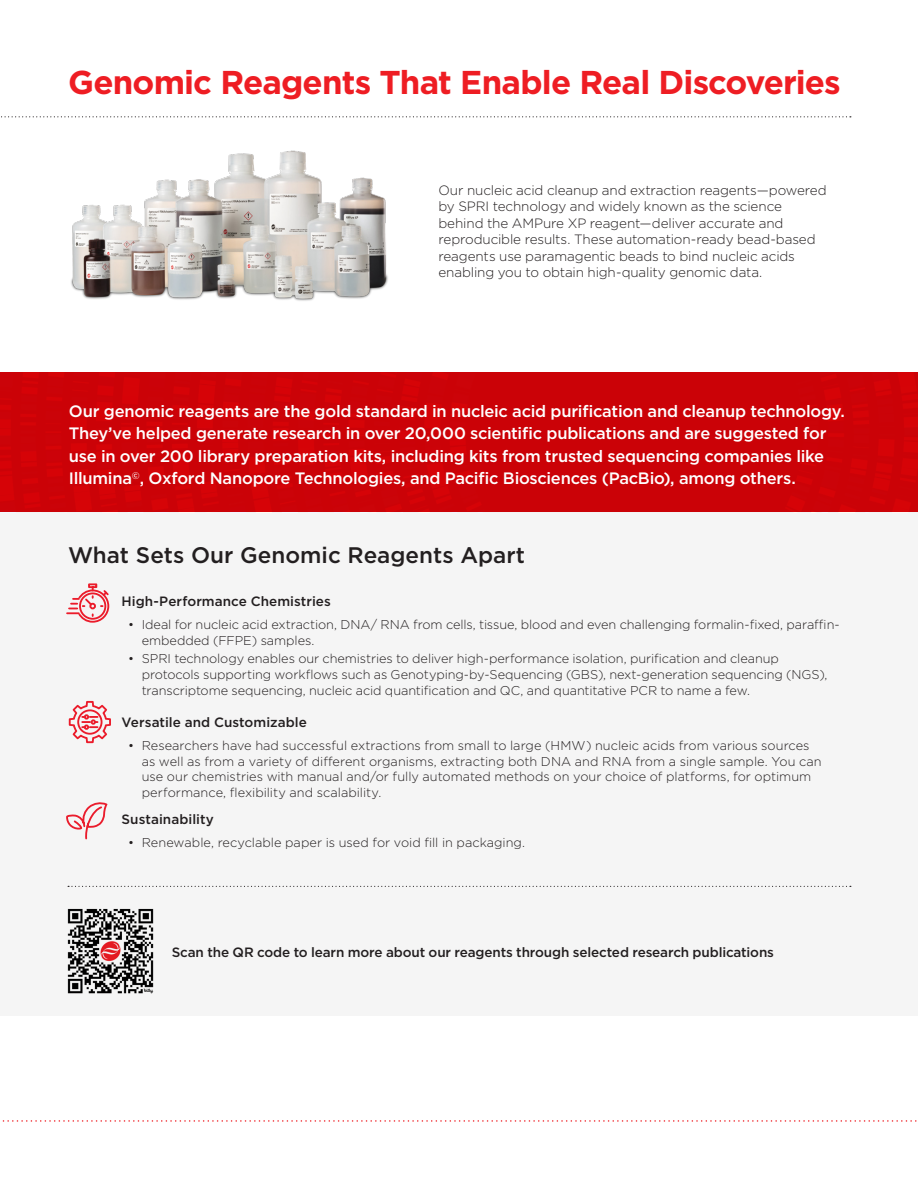
<style>
.page{position:relative;width:918px;height:1188px;background:#fff}
.page>*{position:absolute;margin:0;border:0;box-sizing:border-box;transform-origin:0 0}
.Red_Header{font:700 33px "Gotham";letter-spacing:-.025em;color:#ee1d23}
.t1{font:500 22.5px "Gotham";color:#231f20}
.Body{font:500 16.5px/22.5px "Gotham";letter-spacing:-.015em;color:#fff}
.Body-2{font:300 13.5px/16.5px "Gotham";letter-spacing:-.01em;color:#231f20}
.Body-3{font:500 13.5px "Gotham";letter-spacing:-.005em;color:#231f20}
.t2{font:300 12.75px/15.8px "Gotham";letter-spacing:-.005em;color:#231f20}
</style>
<div class="page">
<div style="left:0;top:513px;width:918px;height:503px;background:#f5f5f5"></div>
<svg style="left:1px;top:116px;width:850px;height:1px"></svg>
<svg style="left:68px;top:886px;width:783px;height:1px"></svg>
<svg style="left:67px;top:583px;width:43px;height:40px"></svg>
<svg style="left:68px;top:700px;width:43px;height:44px"></svg>
<div style="left:77px;top:709px;width:26px;height:26px;border:2px solid #eb1c2b;border-radius:50%"></div>
<img style="left:67px;top:908px;width:87px;height:86px">
<img style="left:71px;top:150px;width:317px;height:151px">
<svg style="left:66px;top:802px;width:42px;height:38px"></svg>
<img style="left:0;top:373px;width:918px;height:139px">
<svg style="left:2px;top:1120px;width:915px;height:2px"></svg>
<p class="Red_Header" style="left:68px;top:60px;width:774px">Genomic Reagents That Enable Real Discoveries</p>
<p class="Body-2" style="left:438px;top:181px;width:390px">Our nucleic acid cleanup and extraction reagents—powered by SPRI technology and widely known as the science behind the AMPure XP reagent—deliver accurate and reproducible results. These automation-ready bead-based reagents use paramagentic beads to bind nucleic acids enabling you to obtain high-quality genomic data.</p>
<p class="Body" style="left:69px;top:400px;width:778px">Our genomic reagents are the gold standard in nucleic acid purification and cleanup technology.<br>They’ve helped generate research in over 20,000 scientific publications and are suggested for use in over 200 library preparation kits, including kits from trusted sequencing companies like Illumina<sup>©</sup>, Oxford Nanopore Technologies, and Pacific Biosciences (PacBio), among others.</p>
<p class="t1" style="left:68px;top:541px;width:459px">What Sets Our Genomic Reagents Apart</p>
<p class="Body-3" style="left:122px;top:593px;width:211px">High-Performance Chemistries</p>
<p class="t2" style="left:142px;top:616px;width:700px;text-indent:-14px">• Ideal for nucleic acid extraction, DNA/ RNA from cells, tissue, blood and even challenging formalin-fixed, paraffin&shy;embedded (FFPE) samples.</p>
<p class="t2" style="left:142px;top:651px;width:687px;text-indent:-14px">• SPRI technology enables our chemistries to deliver high-performance isolation, purification and cleanup protocols supporting workflows such as Genotyping-by-Sequencing (GBS), next-generation sequencing (NGS), transcriptome sequencing, nucleic acid quantification and QC, and quantitative PCR to name a few.</p>
<p class="Body-3" style="left:122px;top:714px;width:187px">Versatile and Customizable</p>
<p class="t2" style="left:142px;top:737px;width:682px;text-indent:-14px">• Researchers have had successful extractions from small to large (HMW) nucleic acids from various sources as well as from a variety of different organisms, extracting both DNA and RNA from a single sample. You can use our chemistries with manual and/or fully automated methods on your choice of platforms, for optimum performance, flexibility and scalability.</p>
<p class="Body-3" style="left:122px;top:810px;width:94px">Sustainability</p>
<p class="t2" style="left:128px;top:834px;width:398px">• Renewable, recyclable paper is used for void fill in packaging.</p>
<p class="Body-3" style="left:172px;top:943px;width:604px">Scan the QR code to learn more about our reagents through selected research publications</p>
</div>
